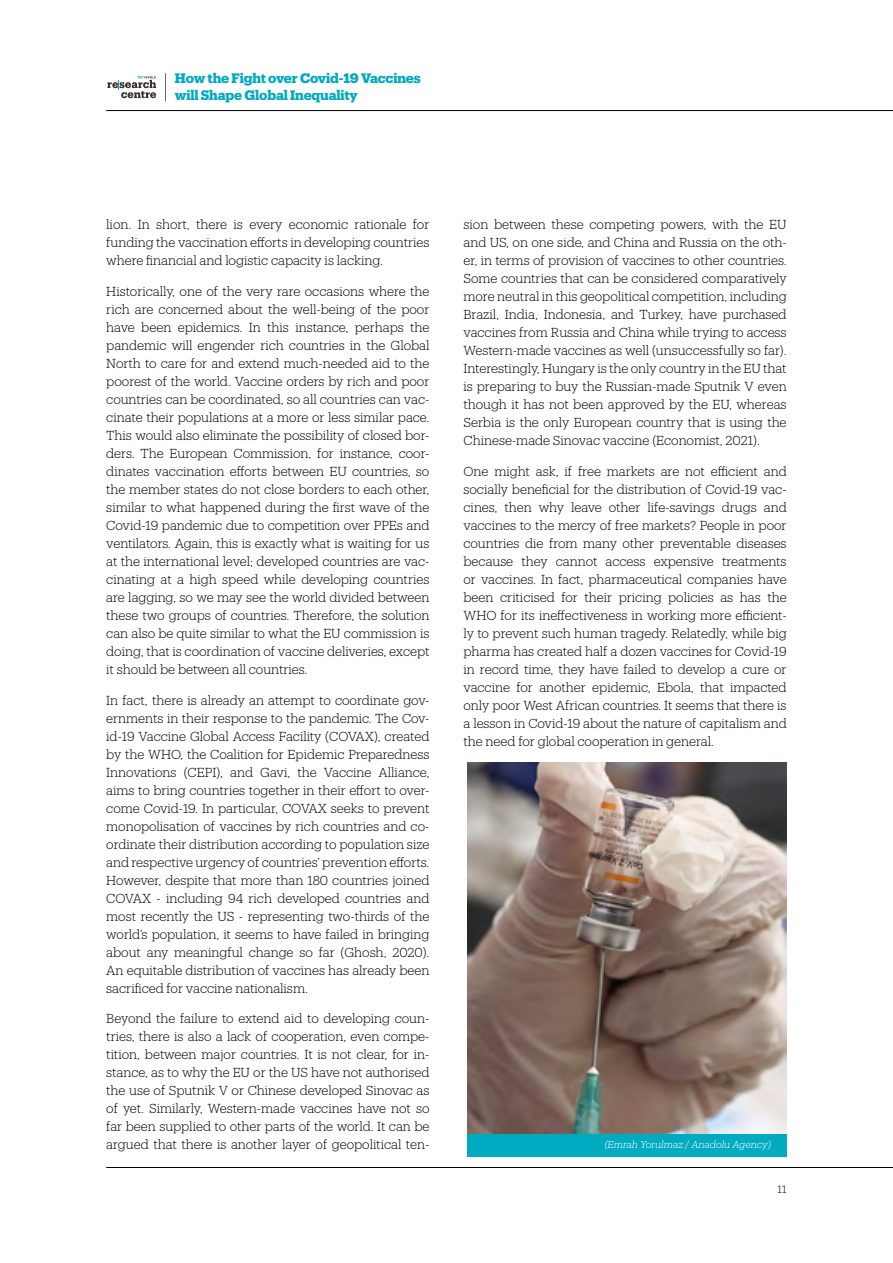
<style>
.page{position:relative;width:893px;height:1263px;background:#fff}
.page>*{position:absolute;margin:0;border:0;box-sizing:border-box;transform-origin:0 0}
.t1{font:700 13.5px/16.5px "Produkt";letter-spacing:-.01em;color:#00a9c1}
.t2{font:300 12.75px/18px "Produkt";color:#000;text-align:justify}
.t3{font:300 10.5px "Produkt";color:#000}
.t4{font:italic 300 9.75px "Produkt";color:#fff}
</style>
<div class="page">
<hr style="left:106px;top:110px;width:787px;height:1px;background:#000">
<svg style="left:165px;top:73px;width:1px;height:28px"></svg>
<svg style="left:107px;top:76px;width:49px;height:22px"></svg>
<hr style="left:106px;top:1167px;width:787px;height:1px;background:#000">
<img style="left:468px;top:762px;width:319px;height:372px">
<div style="left:468px;top:1134px;width:319px;height:23px;background:#00aac1"></div>
<p class="t1" style="left:175px;top:69px;width:247px">How the Fight over Covid-19 Vaccines will Shape Global Inequality</p>
<p class="t2" style="left:106px;top:215px;width:325px">lion. In short, there is every economic rationale for funding the vaccination efforts in developing countries where financial and logistic capacity is lacking.</p>
<p class="t2" style="left:106px;top:281px;width:325px">Historically, one of the very rare occasions where the rich are concerned about the well-being of the poor have been epidemics. In this instance, perhaps the pandemic will engender rich countries in the Global North to care for and extend much-needed aid to the poorest of the world. Vaccine orders by rich and poor countries can be coordinated, so all countries can vac&shy;cinate their populations at a more or less similar pace.<br>This would also eliminate the possibility of closed bor&shy;ders. The European Commission, for instance, coor&shy;dinates vaccination efforts between EU countries, so the member states do not close borders to each other, similar to what happened during the first wave of the Covid-19 pandemic due to competition over PPEs and ventilators. Again, this is exactly what is waiting for us at the international level; developed countries are vac&shy;cinating at a high speed while developing countries are lagging, so we may see the world divided between these two groups of countries. Therefore, the solution can also be quite similar to what the EU commission is doing, that is coordination of vaccine deliveries, except it should be between all countries.</p>
<p class="t2" style="left:106px;top:690px;width:325px">In fact, there is already an attempt to coordinate gov&shy;ernments in their response to the pandemic. The Cov&shy;id-19 Vaccine Global Access Facility (COVAX), created by the WHO, the Coalition for Epidemic Preparedness Innovations (CEPI), and Gavi, the Vaccine Alliance, aims to bring countries together in their effort to over&shy;come Covid-19. In particular, COVAX seeks to prevent monopolisation of vaccines by rich countries and co&shy;ordinate their distribution according to population size and respective urgency of countries’ prevention efforts.<br>However, despite that more than 180 countries joined COVAX - including 94 rich developed countries and most recently the US - representing two-thirds of the world’s population, it seems to have failed in bringing about any meaningful change so far (Ghosh, 2020).<br>An equitable distribution of vaccines has already been sacrificed for vaccine nationalism.</p>
<p class="t2" style="left:106px;top:1009px;width:325px">Beyond the failure to extend aid to developing coun&shy;tries, there is also a lack of cooperation, even compe&shy;tition, between major countries. It is not clear, for in&shy;stance, as to why the EU or the US have not authorised the use of Sputnik V or Chinese developed Sinovac as of yet. Similarly, Western-made vaccines have not so far been supplied to other parts of the world. It can be argued that there is another layer of geopolitical ten-</p>
<p class="t2" style="left:463px;top:215px;width:325px">sion between these competing powers, with the EU and US, on one side, and China and Russia on the oth&shy;er, in terms of provision of vaccines to other countries.<br>Some countries that can be considered comparatively more neutral in this geopolitical competition, including Brazil, India, Indonesia, and Turkey, have purchased vaccines from Russia and China while trying to access Western-made vaccines as well (unsuccessfully so far).<br>Interestingly, Hungary is the only country in the EU that is preparing to buy the Russian-made Sputnik V even though it has not been approved by the EU, whereas Serbia is the only European country that is using the Chinese-made Sinovac vaccine (Economist, 2021).</p>
<p class="t2" style="left:463px;top:461px;width:325px">One might ask, if free markets are not efficient and socially beneficial for the distribution of Covid-19 vac&shy;cines, then why leave other life-savings drugs and vaccines to the mercy of free markets? People in poor countries die from many other preventable diseases because they cannot access expensive treatments or vaccines. In fact, pharmaceutical companies have been criticised for their pricing policies as has the WHO for its ineffectiveness in working more efficient&shy;ly to prevent such human tragedy. Relatedly, while big pharma has created half a dozen vaccines for Covid-19 in record time, they have failed to develop a cure or vaccine for another epidemic, Ebola, that impacted only poor West African countries. It seems that there is a lesson in Covid-19 about the nature of capitalism and the need for global cooperation in general.</p>
<p class="t4" style="left:605px;top:1138px;width:168px">(Emrah Yorulmaz / Anadolu Agency)</p>
<p class="t3" style="left:778px;top:1182px;width:11px">11</p>
</div>
